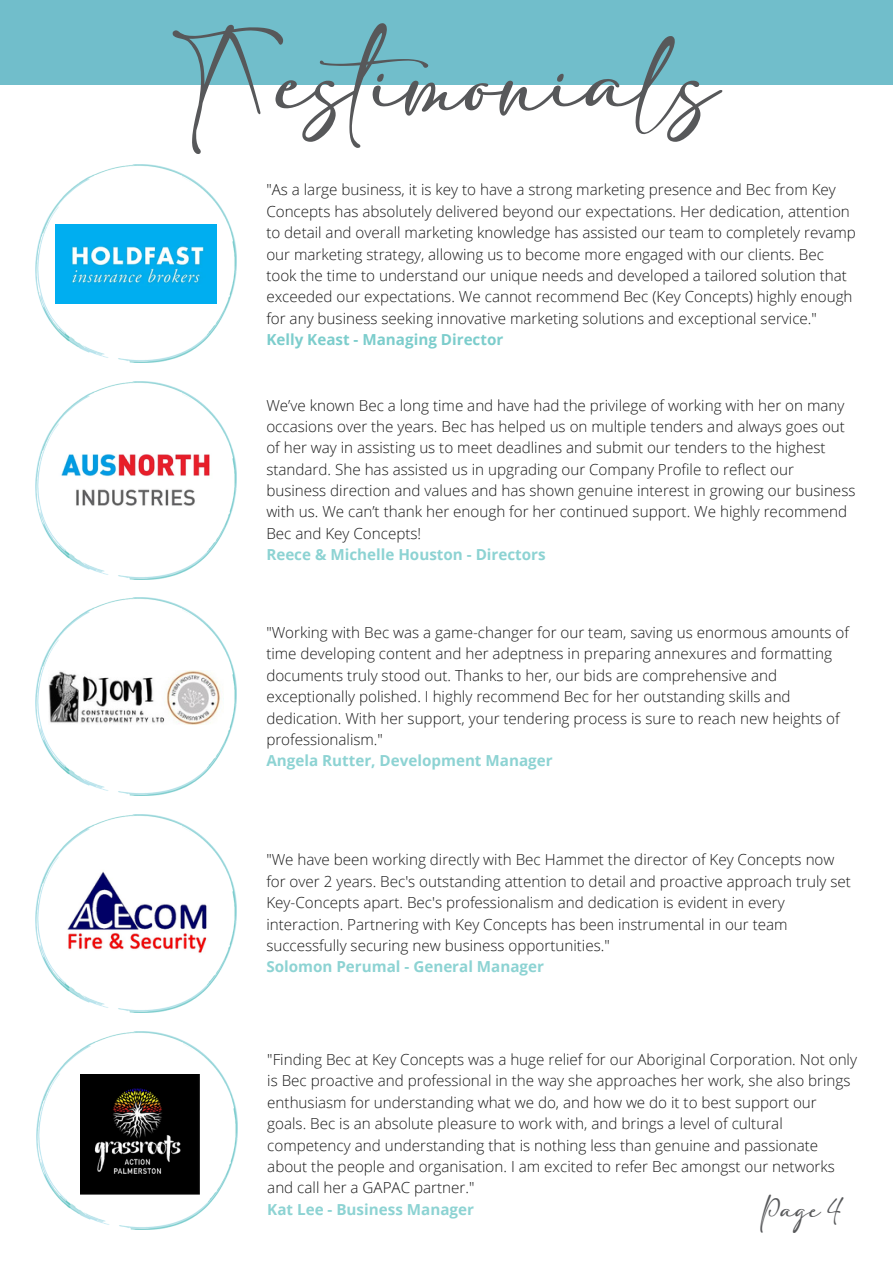
<style>
.page{position:relative;width:893px;height:1264px;background:#fff}
.page>*{position:absolute;margin:0;border:0;box-sizing:border-box;transform-origin:0 0}
.t1{font:70.5px "adelia";color:#57585a}
.t2{font:19.5px "adelia";color:#57585a}
.t3{font:300 15.15px/21.3px "Open Sans";color:#191919}
.t4{font:700 15.15px "Open Sans";color:#8dd3d3}
.t5{font:700 15.15px "Open Sans";color:#7ccdcc}
</style>
<div class="page">
<div style="left:0;top:0;width:892px;height:85px;background:#71becb"></div>
<img style="left:36px;top:164px;width:200px;height:198px">
<img style="left:36px;top:381px;width:200px;height:198px">
<img style="left:36px;top:598px;width:200px;height:198px">
<img style="left:36px;top:814px;width:200px;height:198px">
<img style="left:48px;top:670px;width:176px;height:54px">
<img style="left:63px;top:870px;width:146px;height:87px">
<img style="left:56px;top:224px;width:160px;height:79px">
<img style="left:55px;top:440px;width:162px;height:81px">
<img style="left:37px;top:1031px;width:200px;height:198px">
<p class="t1" style="left:172px;top:59px;width:547px">T\estimonials</p>
<p class="t3" style="left:266px;top:179px;width:591px">"As a large business, it is key to have a strong marketing presence and Bec from Key Concepts has absolutely delivered beyond our expectations. Her dedication, attention to detail and overall marketing knowledge has assisted our team to completely revamp our marketing strategy, allowing us to become more engaged with our clients. Bec took the time to understand our unique needs and developed a tailored solution that exceeded our expectations. We cannot recommend Bec (Key Concepts) highly enough for any business seeking innovative marketing solutions and exceptional service."</p>
<p class="t5" style="left:266px;top:329px;width:238px">Kelly Keast - Managing Director</p>
<p class="t3" style="left:266px;top:394px;width:590px">We’ve known Bec a long time and have had the privilege of working with her on many occasions over the years. Bec has helped us on multiple tenders and always goes out of her way in assisting us to meet deadlines and submit our tenders to the highest standard. She has assisted us in upgrading our Company Profile to reflect our business direction and values and has shown genuine interest in growing our business with us. We can’t thank her enough for her continued support. We highly recommend Bec and Key Concepts!</p>
<p class="t4" style="left:266px;top:544px;width:281px">Reece &amp; Michelle Houston - Directors</p>
<p class="t3" style="left:266px;top:621px;width:584px">"Working with Bec was a game-changer for our team, saving us enormous amounts of time developing content and her adeptness in preparing annexures and formatting documents truly stood out. Thanks to her, our bids are comprehensive and exceptionally polished. I highly recommend Bec for her outstanding skills and dedication. With her support, your tendering process is sure to reach new heights of professionalism."</p>
<p class="t4" style="left:266px;top:750px;width:288px">Angela Rutter, Development Manager</p>
<p class="t3" style="left:266px;top:848px;width:586px">"We have been working directly with Bec Hammet the director of Key Concepts now for over 2 years. Bec's outstanding attention to detail and proactive approach truly set Key-Concepts apart. Bec's professionalism and dedication is evident in every interaction. Partnering with Key Concepts has been instrumental in our team successfully securing new business opportunities."</p>
<p class="t4" style="left:266px;top:956px;width:279px">Solomon Perumal - General Manager</p>
<p class="t3" style="left:267px;top:1048px;width:591px">"Finding Bec at Key Concepts was a huge relief for our Aboriginal Corporation. Not only is Bec proactive and professional in the way she approaches her work, she also brings enthusiasm for understanding what we do, and how we do it to best support our goals. Bec is an absolute pleasure to work with, and brings a level of cultural competency and understanding that is nothing less than genuine and passionate about the people and organisation. I am excited to refer Bec amongst our networks and call her a GAPAC partner."</p>
<p class="t4" style="left:267px;top:1198px;width:208px">Kat Lee - Business Manager</p>
<p class="t2" style="left:760px;top:1202px;width:84px">Page 4</p>
</div>
